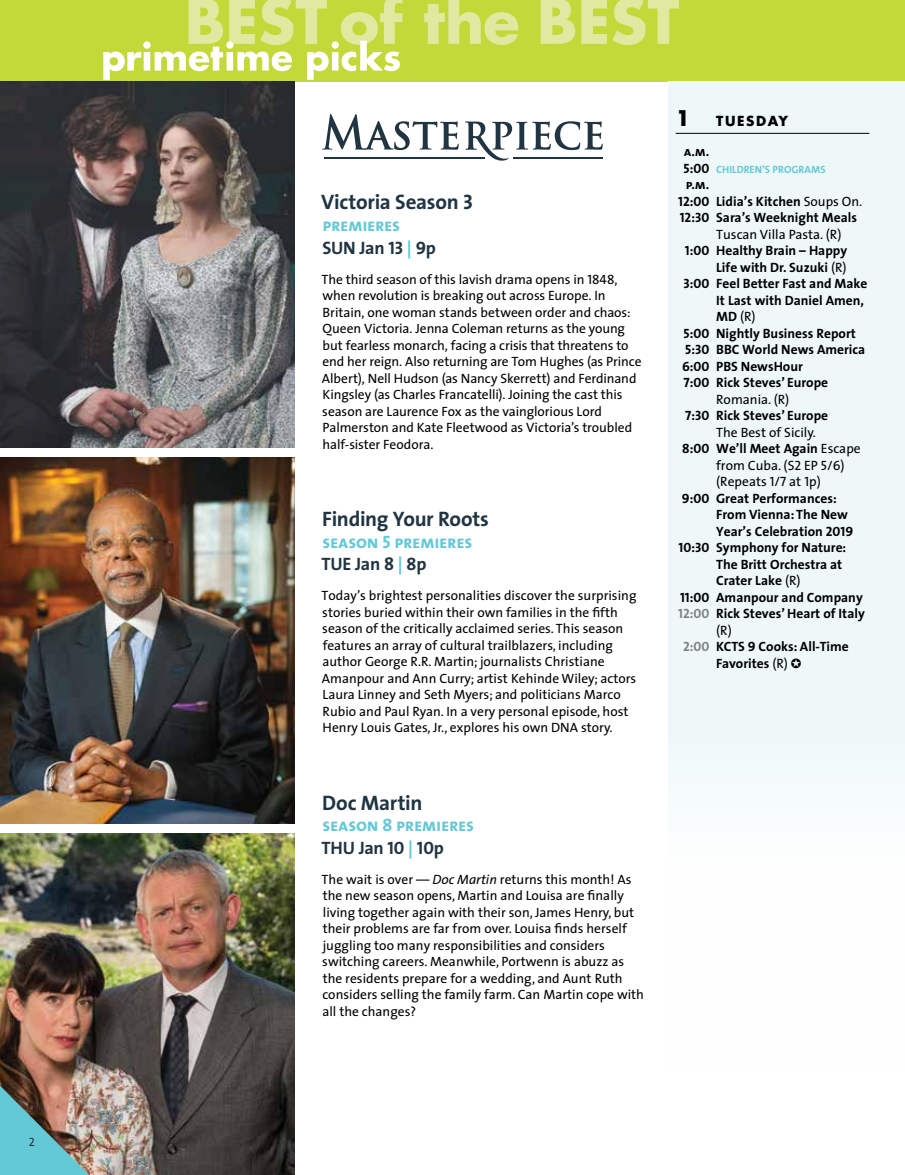
<style>
.page{position:relative;width:905px;height:1175px;background:#fff}
.page>*{position:absolute;margin:0;border:0;box-sizing:border-box;transform-origin:0 0}
.t1{font:700 21px "The Sans";letter-spacing:-.015em;color:#213442}
.t2{font:18px "The Sans Bold Caps";letter-spacing:-.02em;color:#63c9d7}
.t3{font:700 18px "The Sans";letter-spacing:-.015em;color:#213442}
.t4{font:13.5px/16.5px "The Sans";color:#000}
.t5{font:700 13.5px "The Sans";color:#000}
.t6{font:700 13.5px "Futura Std";letter-spacing:.12em;color:#000}
.t7{font:13.5px "The Sans Bold Caps";color:#000}
.t8{font:12px "The Sans Regular Caps";color:#1a3342}
.t9{font:10.5px "The Sans Bold Caps";color:#63c9d7}
.s1{font-family:"The Sans Bold Caps";font-weight:400}
.s2{color:#63c9d7}
.s3{font-family:"The Sans Regular Caps"}
.s4{font-style:italic}
.s5{font-size:21px}
.s6{font-size:13.5px;color:#000}
.s7{font-weight:400}
.s8{font-weight:700}
.s9{font-family:"The Sans Bold Caps";font-weight:400;color:#808285}
</style>
<div class="page">
<img style="left:0;top:833px;width:294px;height:341px">
<img style="left:0;top:1085px;width:89px;height:89px">
<div style="left:0;top:0;width:904px;height:81px;background:#c3d839"></div>
<svg style="left:103px;top:0;width:576px;height:80px"></svg>
<img style="left:0;top:457px;width:294px;height:366px">
<img style="left:0;top:81px;width:294px;height:366px">
<div style="left:668px;top:81px;width:236px;height:989px;background:linear-gradient(to right,#f2fafa,#f2fafa)"></div>
<hr style="left:675px;top:133px;width:194px;height:1px;background:#000">
<svg style="left:465px;top:121px;width:137px;height:40px"></svg>
<svg style="left:322px;top:114px;width:136px;height:36px"></svg>
<hr style="left:513px;top:157px;width:89px;height:1px;background:#213442">
<hr style="left:324px;top:157px;width:160px;height:1px;background:#213442">
<p class="t8" style="left:29px;top:1135px;width:8px">2</p>
<h1 class="t1" style="left:321px;top:185px;width:153px">Victoria Season <span class="s1">3</span></h1>
<h2 class="t2" style="left:322px;top:210px;width:79px">premieres</h2>
<h2 class="t3" style="left:322px;top:232px;width:115px">SUN Jan <span class="s1">13</span> <span class="s2">|</span> <span class="s1">9</span>p</h2>
<p class="t4" style="left:321px;top:270px;width:321px">The third season of this lavish drama opens in <span class="s3">1848</span>, when revolution is breaking out across Europe. In Britain, one woman stands between order and chaos:<br>Queen Victoria. Jenna Coleman returns as the young but fearless monarch, facing a crisis that threatens to end her reign. Also returning are Tom Hughes (as Prince Albert), Nell Hudson (as Nancy Skerrett) and Ferdinand Kingsley (as Charles Francatelli). Joining the cast this season are Laurence Fox as the vainglorious Lord Palmerston and Kate Fleetwood as Victoria’s troubled half-sister Feodora.</p>
<h1 class="t1" style="left:322px;top:501px;width:168px">Finding Your Roots</h1>
<h2 class="t2" style="left:322px;top:526px;width:151px">season 5 premieres</h2>
<h2 class="t3" style="left:321px;top:549px;width:106px">TUE Jan 8 <span class="s2">|</span> <span class="s1">8</span>p</h2>
<p class="t4" style="left:321px;top:587px;width:316px">Today’s brightest personalities discover the surprising stories buried within their own families in the fifth season of the critically acclaimed series. This season features an array of cultural trailblazers, including author George R.R. Martin; journalists Christiane Amanpour and Ann Curry; artist Kehinde Wiley; actors Laura Linney and Seth Myers; and politicians Marco Rubio and Paul Ryan. In a very personal episode, host Henry Louis Gates, Jr., explores his own DNA story.</p>
<h1 class="t1" style="left:322px;top:785px;width:102px">Doc Martin</h1>
<h2 class="t2" style="left:322px;top:810px;width:153px">season 8 premieres</h2>
<h2 class="t3" style="left:321px;top:832px;width:124px">THU Jan <span class="s1">10</span> <span class="s2">|</span> <span class="s1">10</span>p</h2>
<p class="t4" style="left:321px;top:870px;width:324px">The wait is over — <span class="s4">Doc Martin</span> returns this month! As the new season opens, Martin and Louisa are finally living together again with their son, James Henry, but their problems are far from over. Louisa finds herself juggling too many responsibilities and considers switching careers. Meanwhile, Portwenn is abuzz as the residents prepare for a wedding, and Aunt Ruth considers selling the family farm. Can Martin cope with all the changes?</p>
<p class="t6" style="left:675px;top:112px;width:114px"><span class="s5">1</span> TUESDAY</p>
<p class="t7" style="left:683px;top:140px;width:27px">a.m.</p>
<p class="t9" style="left:683px;top:160px;width:143px"><span class="s6">5:00</span> CHILDREN’S PROGRAMS</p>
<p class="t7" style="left:685px;top:173px;width:25px">p.m.</p>
<p class="t5" style="left:678px;top:190px;width:185px"><span class="s1">12</span>:<span class="s1">00</span> Lidia’s Kitchen <span class="s7">Soups On.</span></p>
<p class="t5" style="left:679px;top:206px;width:179px"><span class="s1">12</span>:<span class="s1">30</span> Sara’s Weeknight Meals</p>
<p class="t4" style="left:716px;top:225px;width:127px">Tuscan Villa Pasta. (R)</p>
<p class="t5" style="left:685px;top:239px;width:164px"><span class="s1">1</span>:<span class="s1">00</span> Healthy Brain – Happy</p>
<p class="t5" style="left:716px;top:256px;width:132px">Life with Dr. Suzuki <span class="s7">(R)</span></p>
<p class="t5" style="left:683px;top:272px;width:185px"><span class="s1">3</span>:<span class="s1">00</span> Feel Better Fast and Make</p>
<p class="t5" style="left:716px;top:289px;width:149px">It Last with Daniel Amen,</p>
<p class="t4" style="left:716px;top:308px;width:41px"><span class="s8">MD</span> (R)</p>
<p class="t5" style="left:683px;top:322px;width:174px"><span class="s1">5</span>:<span class="s1">00</span> Nightly Business Report</p>
<p class="t5" style="left:685px;top:338px;width:182px"><span class="s1">5</span>:<span class="s1">30</span> BBC World News America</p>
<p class="t5" style="left:682px;top:355px;width:122px"><span class="s1">6</span>:<span class="s1">00</span> PBS NewsHour</p>
<p class="t5" style="left:683px;top:371px;width:146px"><span class="s1">7</span>:<span class="s1">00</span> Rick Steves’ Europe</p>
<p class="t4" style="left:716px;top:390px;width:75px">Romania. (R)</p>
<p class="t5" style="left:685px;top:404px;width:145px"><span class="s1">7</span>:<span class="s1">30</span> Rick Steves’ Europe</p>
<p class="t4" style="left:716px;top:423px;width:101px">The Best of Sicily.</p>
<p class="t5" style="left:682px;top:437px;width:180px"><span class="s1">8</span>:<span class="s1">00</span> We’ll Meet Again <span class="s7">Escape</span></p>
<p class="t4" style="left:716px;top:456px;width:130px">from Cuba. (S<span class="s3">2</span> EP <span class="s3">5</span>/<span class="s3">6</span>)</p>
<p class="t4" style="left:716px;top:473px;width:106px">(Repeats <span class="s3">1</span>/<span class="s3">7</span> at <span class="s3">1</span>p)</p>
<p class="t5" style="left:682px;top:487px;width:156px"><span class="s1">9</span>:<span class="s1">00</span> Great Performances:</p>
<p class="t5" style="left:716px;top:503px;width:133px">From Vienna: The New</p>
<p class="t5" style="left:716px;top:520px;width:138px">Year’s Celebration <span class="s1">2019</span></p>
<p class="t5" style="left:678px;top:536px;width:169px"><span class="s1">10</span>:<span class="s1">30</span> Symphony for Nature:</p>
<p class="t5" style="left:716px;top:553px;width:127px">The Britt Orchestra at</p>
<p class="t5" style="left:716px;top:569px;width:86px">Crater Lake <span class="s7">(R)</span></p>
<p class="t5" style="left:680px;top:586px;width:184px"><span class="s1">11</span>:<span class="s1">00</span> Amanpour and Company</p>
<p class="t5" style="left:678px;top:602px;width:188px"><span class="s9">12:00</span> Rick Steves’ Heart of Italy</p>
<p class="t4" style="left:716px;top:621px;width:17px">(R)</p>
<p class="t5" style="left:683px;top:635px;width:167px"><span class="s9">2:00</span> KCTS <span class="s1">9</span> Cooks: All-Time</p>
<p class="t5" style="left:716px;top:652px;width:87px">Favorites <span class="s7">(R)</span> ✪</p>
</div>
